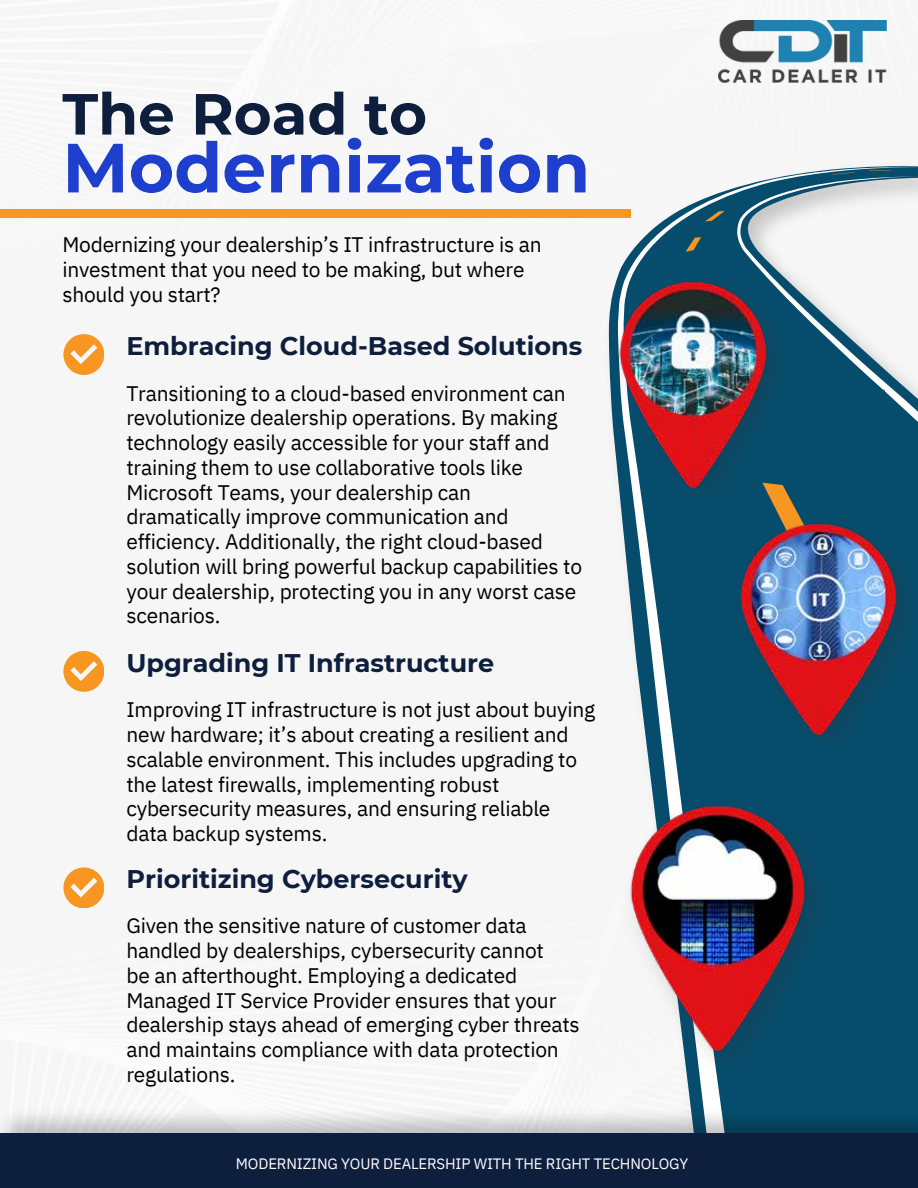
<style>
.page{position:relative;width:918px;height:1188px;background:#fff}
.page>*{position:absolute;margin:0;border:0;box-sizing:border-box;transform-origin:0 0}
.t1{font:700 69.45px "Montserrat";color:#1e3fce}
.t2{font:700 57.9px "Montserrat";color:#0e1f3d}
.t3{font:700 25.5px "Montserrat";color:#0e1f3d}
.t4{font:21px/24.8px "IBM Plex Sans";letter-spacing:-.01em;color:#000}
.t5{font:15px "IBM Plex Sans";letter-spacing:-.01em;color:#fff}
</style>
<div class="page">
<div style="left:0;top:209px;width:630px;height:9px;background:#f79621"></div>
<svg style="left:63px;top:334px;width:41px;height:41px"></svg>
<svg style="left:63px;top:651px;width:41px;height:41px"></svg>
<svg style="left:63px;top:867px;width:41px;height:41px"></svg>
<svg style="left:619px;top:167px;width:299px;height:933px;fill:#064d6d"></svg>
<img style="left:0;top:1100px;width:918px;height:33px">
<div style="left:0;top:1133px;width:918px;height:55px;background:#0e1f3d"></div>
<img style="left:619px;top:784px;width:229px;height:310px">
<img style="left:622px;top:799px;width:188px;height:259px">
<div style="left:719px;top:502px;width:199px;height:275px;background:#064d6d"></div>
<img style="left:736px;top:518px;width:163px;height:228px">
<img style="left:606px;top:259px;width:203px;height:270px">
<img style="left:612px;top:275px;width:160px;height:224px">
<svg style="left:832px;top:172px;width:22px;height:3px"></svg>
<svg style="left:868px;top:170px;width:23px;height:1px"></svg>
<img style="left:718px;top:21px;width:169px;height:62px">
<h1 class="t2" style="left:62px;top:79px;width:366px">The Road to</h1>
<p class="t1" style="left:62px;top:125px;width:529px">Modernization</p>
<p class="t4" style="left:62px;top:232px;width:481px">Modernizing your dealership’s IT infrastructure is an investment that you need to be making, but where should you start?</p>
<h4 class="t3" style="left:126px;top:330px;width:458px">Embracing Cloud-Based Solutions</h4>
<p class="t4" style="left:126px;top:380px;width:457px">Transitioning to a cloud-based environment can revolutionize dealership operations. By making technology easily accessible for your staff and training them to use collaborative tools like Microsoft Teams, your dealership can dramatically improve communication and efficiency. Additionally, the right cloud-based solution will bring powerful backup capabilities to your dealership, protecting you in any worst case scenarios.</p>
<p class="t3" style="left:126px;top:647px;width:369px">Upgrading IT Infrastructure</p>
<p class="t4" style="left:126px;top:697px;width:470px">Improving IT infrastructure is not just about buying new hardware; it’s about creating a resilient and scalable environment. This includes upgrading to the latest firewalls, implementing robust cybersecurity measures, and ensuring reliable data backup systems.</p>
<p class="t3" style="left:126px;top:863px;width:343px">Prioritizing Cybersecurity</p>
<p class="t4" style="left:126px;top:913px;width:455px">Given the sensitive nature of customer data handled by dealerships, cybersecurity cannot<br>be an afterthought. Employing a dedicated Managed IT Service Provider ensures that your dealership stays ahead of emerging cyber threats and maintains compliance with data protection regulations.</p>
<h3 class="t5" style="left:236px;top:1154px;width:454px">MODERNIZING YOUR DEALERSHIP WITH THE RIGHT TECHNOLOGY</h3>
</div>
